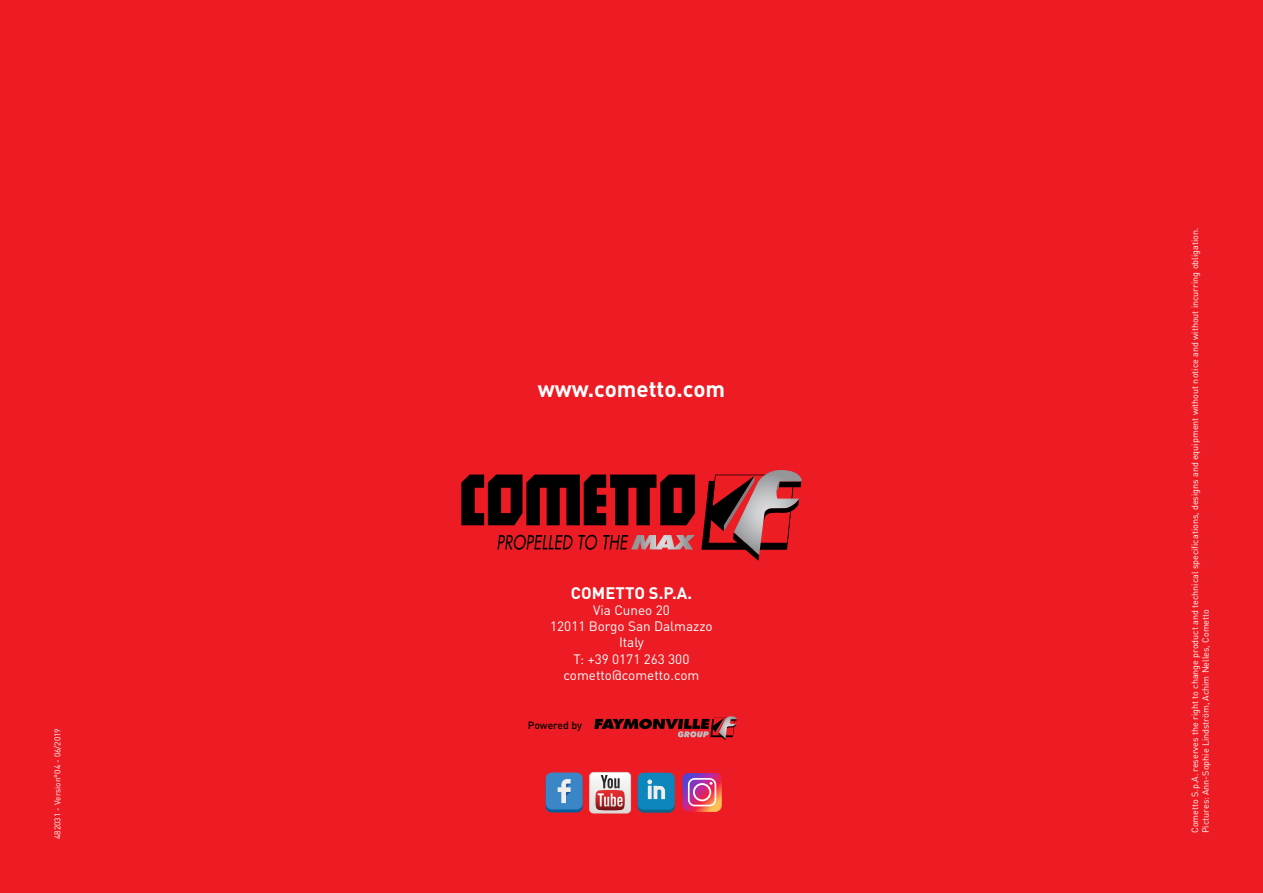
<style>
.page{position:relative;width:1263px;height:893px;background:#ed1b23}
.page>*{position:absolute;margin:0;border:0;box-sizing:border-box;transform-origin:0 0}
.t1{font:700 22.35px "DIN Pro";color:#fff}
.t2{font:700 16.5px "DIN Pro";letter-spacing:.01em;color:#fff}
.t3{font:13.5px/16.2px "DIN Pro";color:#fff;text-align:center}
.t4{font:500 10.5px "DIN Pro";letter-spacing:-.005em;color:#000}
.t5{font:9px/10.8px "DIN Pro";color:#fff}
.t6{font:8.4px "DIN Pro";color:#fff}
</style>
<div class="page">
<svg style="left:594px;top:716px;width:143px;height:24px"></svg>
<svg style="left:546px;top:775px;width:37px;height:37px"></svg>
<div style="left:546px;top:772px;width:37px;height:37px;background:#3b86c7;border-radius:6px"></div>
<svg style="left:558px;top:779px;width:13px;height:24px"></svg>
<svg style="left:590px;top:772px;width:41px;height:41px;background:#d2aaab"></svg>
<div style="left:638px;top:776px;width:37px;height:37px;background:#0a648b;border-radius:6px"></div>
<div style="left:638px;top:773px;width:37px;height:37px;background:#0c86bd;border-radius:6px"></div>
<svg style="left:647px;top:779px;width:18px;height:20px"></svg>
<svg style="left:682px;top:773px;width:40px;height:39px;background:#cf6291"></svg>
<svg style="left:701px;top:470px;width:100px;height:91px"></svg>
<svg style="left:461px;top:475px;width:234px;height:50px"></svg>
<svg style="left:497px;top:535px;width:75px;height:15px"></svg>
<svg style="left:578px;top:535px;width:19px;height:15px"></svg>
<svg style="left:603px;top:535px;width:92px;height:14px"></svg>
<p class="t6" style="left:51px;top:839px;width:112px;rotate:-90deg">482031 - Version°04 - 06/2019</p>
<h1 class="t1" style="left:538px;top:371px;width:189px">www.cometto.com</h1>
<h2 class="t2" style="left:571px;top:579px;width:123px">COMETTO S.P.A.</h2>
<h3 class="t3" style="left:550px;top:601px;width:164px">Via Cuneo 20<br>12011 Borgo San Dalmazzo<br>Italy<br>T: +39 0171 263 300 cometto@cometto.com</h3>
<p class="t4" style="left:528px;top:717px;width:56px">Powered by</p>
<p class="t5" style="left:1188px;top:833px;width:607px;rotate:-90deg">Cometto S.p.A. reserves the right to change product and technical specifications, designs and equipment without notice and without incurring obligation.<br>Pictures: Ann-Sophie Lindström, Achim Nelles, Cometto</p>
</div>
